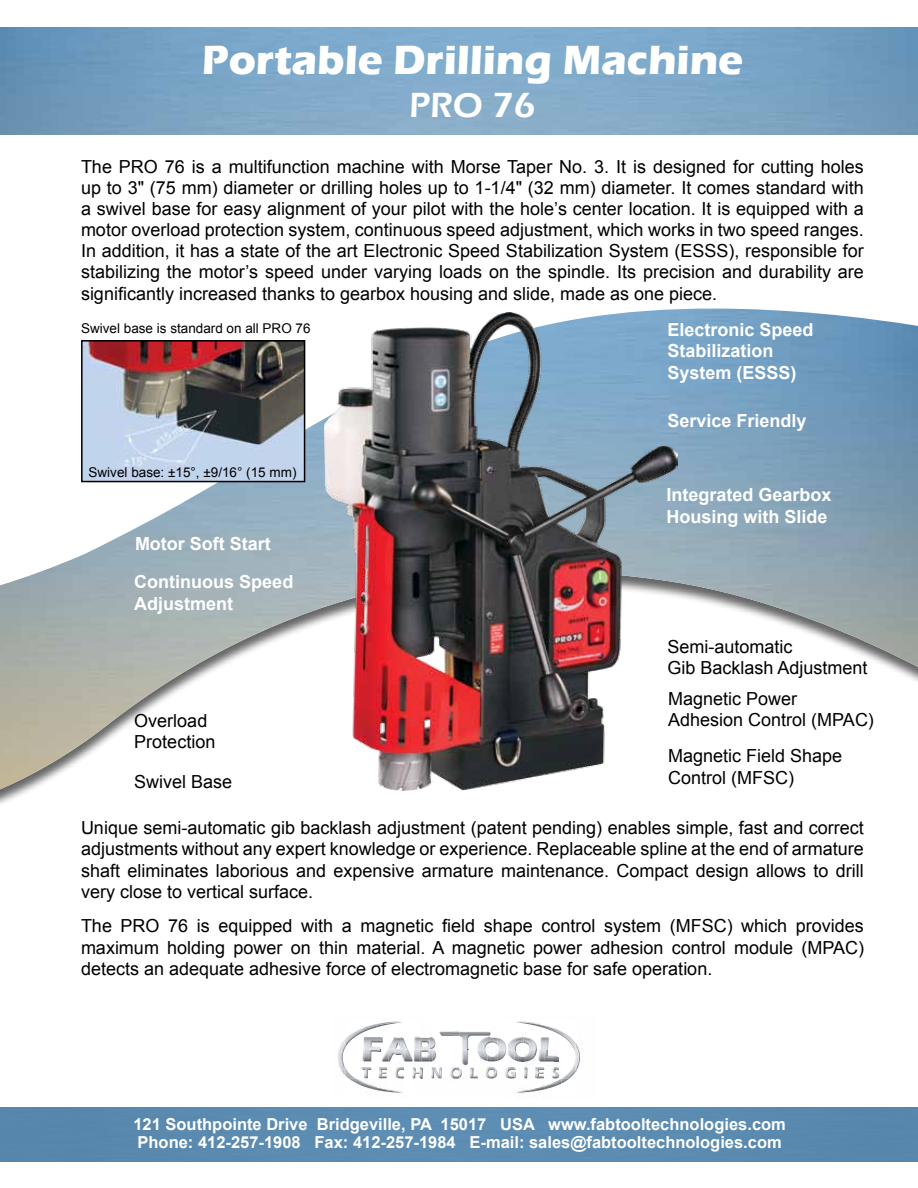
<style>
.page{position:relative;width:918px;height:1188px;background:#fff}
.page>*{position:absolute;margin:0;border:0;box-sizing:border-box;transform-origin:0 0}
.t1{font:700 42px "Eras ITC";color:#fff}
.t2{font:600 36px "Eras ITC";color:#fff}
.t3{font:18px/21.6px "Arial";color:#000}
.t4{font:700 18px/21.6px "Arial";color:#fff}
.t5{font:700 16.5px/18px "Arial";color:#fff}
.t6{font:13.5px "Arial";color:#000}
</style>
<div class="page">
<img style="left:0;top:309px;width:918px;height:480px">
<img style="left:0;top:27px;width:918px;height:108px">
<img style="left:325px;top:312px;width:352px;height:479px">
<div style="left:0;top:1107px;width:918px;height:54px;background:#5b8bb0"></div>
<img style="left:84px;top:343px;width:218px;height:136px">
<div style="left:81px;top:340px;width:224px;height:142px;border:2px solid #000"></div>
<img style="left:576px;top:1043px;width:4px;height:28px">
<img style="left:339px;top:1040px;width:7px;height:34px">
<img style="left:344px;top:1066px;width:17px;height:19px">
<img style="left:346px;top:1029px;width:17px;height:17px">
<svg style="left:346px;top:1069px;width:9px;height:10px"></svg>
<svg style="left:363px;top:1021px;width:213px;height:72px"></svg>
<h1 class="t1" style="left:202px;top:36px;width:543px">Portable Drilling Machine</h1>
<h2 class="t2" style="left:409px;top:85px;width:128px">PRO 76</h2>
<p class="t3" style="left:81px;top:157px;width:784px;line-height:21.1px;text-align:justify">The PRO 76 is a multifunction machine with Morse Taper No. 3. It is designed for cutting holes up to 3" (75 mm) diameter or drilling holes up to 1-1/4" (32 mm) diameter. It comes standard with a swivel base for easy alignment of your pilot with the hole’s center location. It is equipped with a motor overload protection system, continuous speed adjustment, which works in two speed ranges.<br>In addition, it has a state of the art Electronic Speed Stabilization System (ESSS), responsible for stabilizing the motor’s speed under varying loads on the spindle. Its precision and durability are significantly increased thanks to gearbox housing and slide, made as one piece.</p>
<p class="t6" style="left:81px;top:320px;width:231px">Swivel base is standard on all PRO 76</p>
<p class="t6" style="left:89px;top:463px;width:209px">Swivel base: ±15°, ±9/16° (15 mm)</p>
<p class="t4" style="left:135px;top:533px;width:137px">Motor Soft Start</p>
<p class="t4" style="left:134px;top:571px;width:161px">Continuous Speed<br>Adjustment</p>
<p class="t3" style="left:134px;top:710px;width:83px">Overload<br>Protection</p>
<p class="t3" style="left:134px;top:771px;width:100px">Swivel Base</p>
<p class="t4" style="left:667px;top:319px;width:148px">Electronic Speed<br>Stabilization<br>System (ESSS)</p>
<p class="t4" style="left:668px;top:410px;width:141px">Service Friendly</p>
<p class="t4" style="left:667px;top:485px;width:167px">Integrated Gearbox<br>Housing with Slide</p>
<p class="t3" style="left:667px;top:636px;width:202px">Semi-automatic<br>Gib Backlash Adjustment</p>
<p class="t3" style="left:668px;top:688px;width:207px">Magnetic Power<br>Adhesion Control (MPAC)</p>
<p class="t3" style="left:668px;top:745px;width:176px">Magnetic Field Shape<br>Control (MFSC)</p>
<p class="t3" style="left:81px;top:817px;width:784px;text-align:justify">Unique semi-automatic gib backlash adjustment (patent pending) enables simple, fast and correct adjustments without any expert knowledge or experience. Replaceable spline at the end of armature shaft eliminates laborious and expensive armature maintenance. Compact design allows to drill very close to vertical surface.</p>
<p class="t3" style="left:81px;top:915px;width:785px;text-align:justify">The PRO 76 is equipped with a magnetic field shape control system (MFSC) which provides maximum holding power on thin material. A magnetic power adhesion control module (MPAC) detects an adequate adhesive force of electromagnetic base for safe operation.</p>
<p class="t5" style="left:133px;top:1116px;width:654px">121 Southpointe Drive Bridgeville, PA 15017 USA www.fabtooltechnologies.com<br>Phone: 412-257-1908 Fax: 412-257-1984 E-mail: sales@fabtooltechnologies.com</p>
</div>
